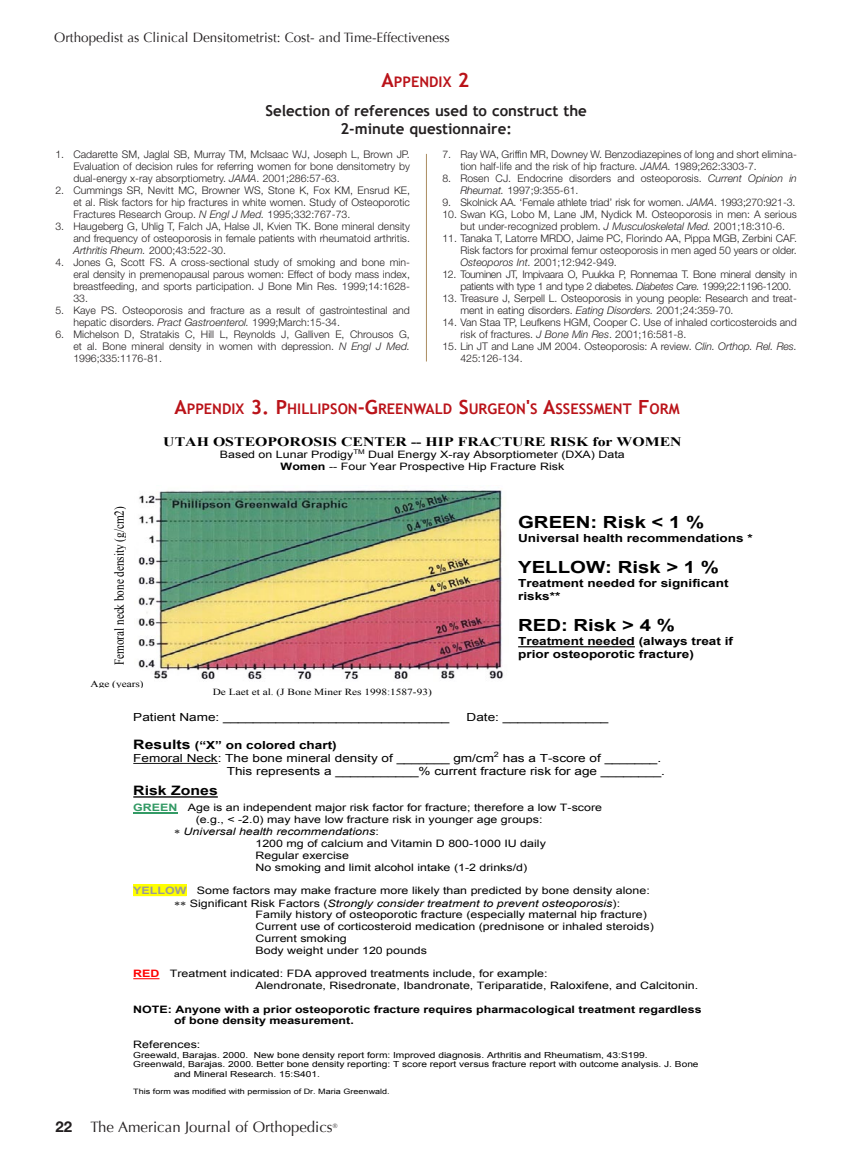
<style>
.page{position:relative;width:851px;height:1161px;background:#fff}
.page>*{position:absolute;margin:0;border:0;box-sizing:border-box;transform-origin:0 0}
.t1{font:700 16.8px "Arial";color:#000;scale:1.22 1}
.t2{font:700 15px/18px "Trebuchet MS";color:#231f20;text-align:center}
.t3{font:15px "Optima";color:#231f20}
.t4{font:700 14.7px "Trebuchet MS";color:#ba1319}
.t5{font:13.5px "Optima";color:#231f20}
.t6{font:13.5px "Times New Roman";color:#000;scale:.82 1}
.t7{font:700 13.05px "Times New Roman";color:#000;scale:1.22 1}
.t8{font:700 13.05px "Arial";color:#000;scale:1.22 1}
.t9{font:11.1px/13px "Arial";color:#000;scale:1.22 1}
.t10{font:700 11.1px/12.9px "Arial";color:#000;scale:1.22 1}
.t11{font:300 10.5px/12px "Helvetica Neue";color:#231f20;text-align:justify}
.t12{font:300 10.5px/12px "Helvetica Neue";letter-spacing:-.03em;color:#231f20}
.t13{font:10.2px/11.7px "Arial";color:#000;scale:1.22 1}
.t14{font:700 10.2px/11.7px "Arial";color:#000;scale:1.22 1}
.t15{font:italic 10.2px "Arial";color:#000;scale:1.22 1}
.t16{font:9.3px "Times New Roman";color:#000;scale:1.22 1}
.t17{font:8.4px "Arial";color:#000;scale:1.22 1}
.t18{font:7.35px "Arial";color:#000;scale:1.22 1}
.t19{font:6.6px "Arial";color:#000;scale:1.22 1}
.t20{font:6.3px "Optima";color:#231f20}
.s1{font-size:19.5px}
.s2{font-style:italic}
.s3{font-weight:700}
.s4{font-weight:700;font-size:13.05px}
.s5{font-weight:700;color:#339a65}
.s6{font-style:normal}
.s7{font-weight:700;color:#9a9a9a}
.s8{font-weight:700;color:#f00}
.s9{font-family:"Helvetica Neue";font-weight:700}
</style>
<div class="page">
<hr style="left:426px;top:154px;width:1px;height:208px;background:#ab8d60">
<img style="left:138px;top:490px;width:366px;height:190px">
<hr style="left:518px;top:646px;width:117px;height:1px;background:#000">
<div style="left:82px;top:675px;width:72px;height:16px;background:#fff"></div>
<hr style="left:133px;top:763px;width:85px;height:1px;background:#000">
<hr style="left:133px;top:796px;width:85px;height:2px;background:#000">
<hr style="left:133px;top:812px;width:44px;height:1px;background:#339a65">
<div style="left:133px;top:885px;width:53px;height:11px;background:#ff0"></div>
<svg style="left:133px;top:978px;width:26px;height:1px"></svg>
<p class="t5" style="left:54px;top:30px;width:397px">Orthopedist as Clinical Densitometrist: Cost- and Time-Effectiveness</p>
<h3 class="t4" style="left:381px;top:73px;width:89px"><span class="s1">A</span>ppendix <span class="s1">2</span></h3>
<h2 class="t2" style="left:265px;top:101px;width:323px">Selection of references used to construct the<br>2-minute questionnaire:</h2>
<p class="t11" style="left:73px;top:148px;width:338px;text-indent:-18px">1. Cadarette SM, Jaglal SB, Murray TM, McIsaac WJ, Joseph L, Brown JP.<br>Evaluation of decision rules for referring women for bone densitometry by dual-energy x-ray absorptiometry. <span class="s2">JAMA</span>. 2001;286:57-63.</p>
<p class="t11" style="left:73px;top:184px;width:338px;text-indent:-18px">2. Cummings SR, Nevitt MC, Browner WS, Stone K, Fox KM, Ensrud KE, et al. Risk factors for hip fractures in white women. Study of Osteoporotic Fractures Research Group. <span class="s2">N Engl J Med.</span> 1995;332:767-73.</p>
<p class="t11" style="left:73px;top:220px;width:338px;text-indent:-18px">3. Haugeberg G, Uhlig T, Falch JA, Halse JI, Kvien TK. Bone mineral density and frequency of osteoporosis in female patients with rheumatoid arthritis.<br><span class="s2">Arthritis Rheum.</span> 2000;43:522-30.</p>
<p class="t11" style="left:73px;top:256px;width:338px;text-indent:-18px">4. Jones G, Scott FS. A cross-sectional study of smoking and bone min&shy;eral density in premenopausal parous women: Effect of body mass index, breastfeeding, and sports participation. J Bone Min Res. 1999;14:1628- 33.</p>
<p class="t11" style="left:73px;top:304px;width:338px;text-indent:-18px">5. Kaye PS. Osteoporosis and fracture as a result of gastrointestinal and hepatic disorders. <span class="s2">Pract Gastroenterol.</span> 1999;March:15-34.</p>
<p class="t11" style="left:73px;top:328px;width:338px;text-indent:-18px">6. Michelson D, Stratakis C, Hill L, Reynolds J, Galliven E, Chrousos G, et al. Bone mineral density in women with depression. <span class="s2">N Engl J Med.<br></span>1996;335:1176-81.</p>
<p class="t11" style="left:460px;top:148px;width:338px;text-indent:-18px">7. Ray WA, Griffin MR, Downey W. Benzodiazepines of long and short elimina&shy;tion half-life and the risk of hip fracture. <span class="s2">JAMA.</span> 1989;262:3303-7.</p>
<p class="t11" style="left:460px;top:172px;width:338px;text-indent:-18px">8. Rosen CJ. Endocrine disorders and osteoporosis. <span class="s2">Current Opinion in<br>Rheumat.</span> 1997;9:355-61.</p>
<p class="t11" style="left:442px;top:196px;width:354px">9. Skolnick AA. ‘Female athlete triad’ risk for women. <span class="s2">JAMA</span>. 1993;270:921-3.</p>
<p class="t11" style="left:442px;top:208px;width:356px;text-align:center">10. Swan KG, Lobo M, Lane JM, Nydick M. Osteoporosis in men: A serious but under-recognized problem. <span class="s2">J Musculoskeletal Med.</span> 2001;18:310-6.</p>
<p class="t11" style="left:460px;top:232px;width:338px;text-indent:-18px">11. Tanaka T, Latorre MRDO, Jaime PC, Florindo AA, Pippa MGB, Zerbini CAF.<br>Risk factors for proximal femur osteoporosis in men aged 50 years or older.<br><span class="s2">Osteoporos Int.</span> 2001;12:942-949.</p>
<p class="t12" style="left:460px;top:268px;width:338px;text-indent:-18px">12. Touminen JT, Impivaara O, Puukka P, Ronnemaa T. Bone mineral density in patients with type 1 and type 2 diabetes. <span class="s2">Diabetes Care.</span> 1999;22:1196-1200.</p>
<p class="t11" style="left:460px;top:292px;width:338px;text-indent:-18px">13. Treasure J, Serpell L. Osteoporosis in young people: Research and treat&shy;ment in eating disorders. <span class="s2">Eating Disorders.</span> 2001;24:359-70.</p>
<p class="t11" style="left:460px;top:316px;width:338px;text-indent:-18px">14. Van Staa TP, Leufkens HGM, Cooper C. Use of inhaled corticosteroids and risk of fractures. <span class="s2">J Bone Min Res</span>. 2001;16:581-8.</p>
<p class="t11" style="left:460px;top:340px;width:338px;text-indent:-18px">15. Lin JT and Lane JM 2004. Osteoporosis: A review. <span class="s2">Clin. Orthop. Rel. Res.<br></span>425:126-134.</p>
<h3 class="t4" style="left:174px;top:400px;width:506px"><span class="s1">A</span>ppendix <span class="s1">3. P</span>hillipson<span class="s1">-G</span>reenwald <span class="s1">S</span>urgeon<span class="s1">'</span>s <span class="s1">A</span>ssessment <span class="s1">F</span>orm</h3>
<p class="t7" style="left:163px;top:433px;width:426px">UTAH OSTEOPOROSIS CENTER -- HIP FRACTURE RISK for WOMEN</p>
<p class="t13" style="left:220px;top:449px;width:111px">Based on Lunar Prodigy</p>
<p class="t19" style="left:353px;top:447px;width:11px">TM</p>
<p class="t13" style="left:280px;top:449px;width:283px;text-indent:88px">Dual Energy X-ray Absorptiometer (DXA) Data<br><span class="s3">Women</span> -- Four Year Prospective Hip Fracture Risk</p>
<p class="t6" style="left:110px;top:665px;width:195px;rotate:-90deg">Femoral neck bone density (g/cm2)</p>
<h1 class="t1" style="left:518px;top:511px;width:154px">GREEN: Risk &lt; 1 %</h1>
<p class="t10" style="left:518px;top:532px;width:194px">Universal health recommendations *</p>
<h1 class="t1" style="left:518px;top:556px;width:166px">YELLOW: Risk &gt; 1 %</h1>
<p class="t10" style="left:518px;top:577px;width:174px">Treatment needed for significant risks**</p>
<h1 class="t1" style="left:518px;top:614px;width:130px">RED: Risk &gt; 4 %</h1>
<p class="t10" style="left:518px;top:635px;width:178px">Treatment needed (always treat if prior osteoporotic fracture)</p>
<p class="t16" style="left:90px;top:677px;width:45px">Age (years)</p>
<p class="t16" style="left:213px;top:686px;width:181px">De Laet et al. (J Bone Miner Res 1998:1587-93)</p>
<p class="t9" style="left:133px;top:711px;width:261px">Patient Name: ______________________________</p>
<p class="t9" style="left:466px;top:711px;width:118px">Date: ______________</p>
<p class="t9" style="left:133px;top:738px;width:297px"><span class="s4">Results</span> <span class="s3">(“X” on colored chart)<br></span>Femoral Neck: The bone mineral density of _______ gm/cm</p>
<p class="t18" style="left:494px;top:749px;width:6px">2</p>
<p class="t9" style="left:227px;top:752px;width:360px;text-indent:276px">has a T-score of _______.<br>This represents a ___________% current fracture risk for age ________.</p>
<p class="t8" style="left:133px;top:782px;width:71px">Risk Zones</p>
<p class="t13" style="left:133px;top:802px;width:386px"><span class="s5">GREEN</span> Age is an independent major risk factor for fracture; therefore a low T-score</p>
<p class="t13" style="left:196px;top:813px;width:286px">(e.g., &lt; -2.0) may have low fracture risk in younger age groups:</p>
<p class="t15" style="left:184px;top:825px;width:161px">Universal health recommendations<span class="s6">:</span></p>
<p class="t13" style="left:255px;top:838px;width:239px">1200 mg of calcium and Vitamin D 800-1000 IU daily</p>
<p class="t13" style="left:255px;top:849px;width:78px">Regular exercise</p>
<p class="t13" style="left:255px;top:861px;width:224px">No smoking and limit alcohol intake (1-2 drinks/d)</p>
<p class="t13" style="left:133px;top:885px;width:425px"><span class="s7">YELLOW</span> Some factors may make fracture more likely than predicted by bone density alone:</p>
<p class="t15" style="left:190px;top:896px;width:354px"><span class="s6">Significant Risk Factors (</span>Strongly consider treatment to prevent osteoporosis<span class="s6">):</span></p>
<p class="t13" style="left:255px;top:909px;width:322px">Family history of osteoporotic fracture (especially maternal hip fracture)</p>
<p class="t13" style="left:255px;top:921px;width:328px">Current use of corticosteroid medication (prednisone or inhaled steroids)</p>
<p class="t13" style="left:255px;top:933px;width:76px">Current smoking</p>
<p class="t13" style="left:255px;top:944px;width:142px">Body weight under 120 pounds</p>
<p class="t13" style="left:255px;top:968px;width:364px;text-indent:-122px"><span class="s8">RED</span> Treatment indicated: FDA approved treatments include, for example:<br>Alendronate, Risedronate, Ibandronate, Teriparatide, Raloxifene, and Calcitonin.</p>
<p class="t14" style="left:174px;top:1003px;width:434px;text-indent:-41px">NOTE: Anyone with a prior osteoporotic fracture requires pharmacological treatment regardless of bone density measurement.</p>
<p class="t13" style="left:133px;top:1038px;width:56px">References:</p>
<p class="t17" style="left:133px;top:1049px;width:423px">Greewald, Barajas. 2000. New bone density report form: Improved diagnosis. Arthritis and Rheumatism, 43:S199.</p>
<p class="t17" style="left:133px;top:1059px;width:465px">Greenwald, Barajas. 2000. Better bone density reporting: T score report versus fracture report with outcome analysis. J. Bone</p>
<p class="t17" style="left:174px;top:1069px;width:121px">and Mineral Research. 15:S401.</p>
<p class="t18" style="left:133px;top:1087px;width:212px">This form was modified with permission of Dr. Maria Greenwald.</p>
<h2 class="t3" style="left:56px;top:1118px;width:279px"><span class="s9">22</span> The American Journal of Orthopedics</h2>
<p class="t20" style="left:333px;top:1122px;width:6px">®</p>
</div>
